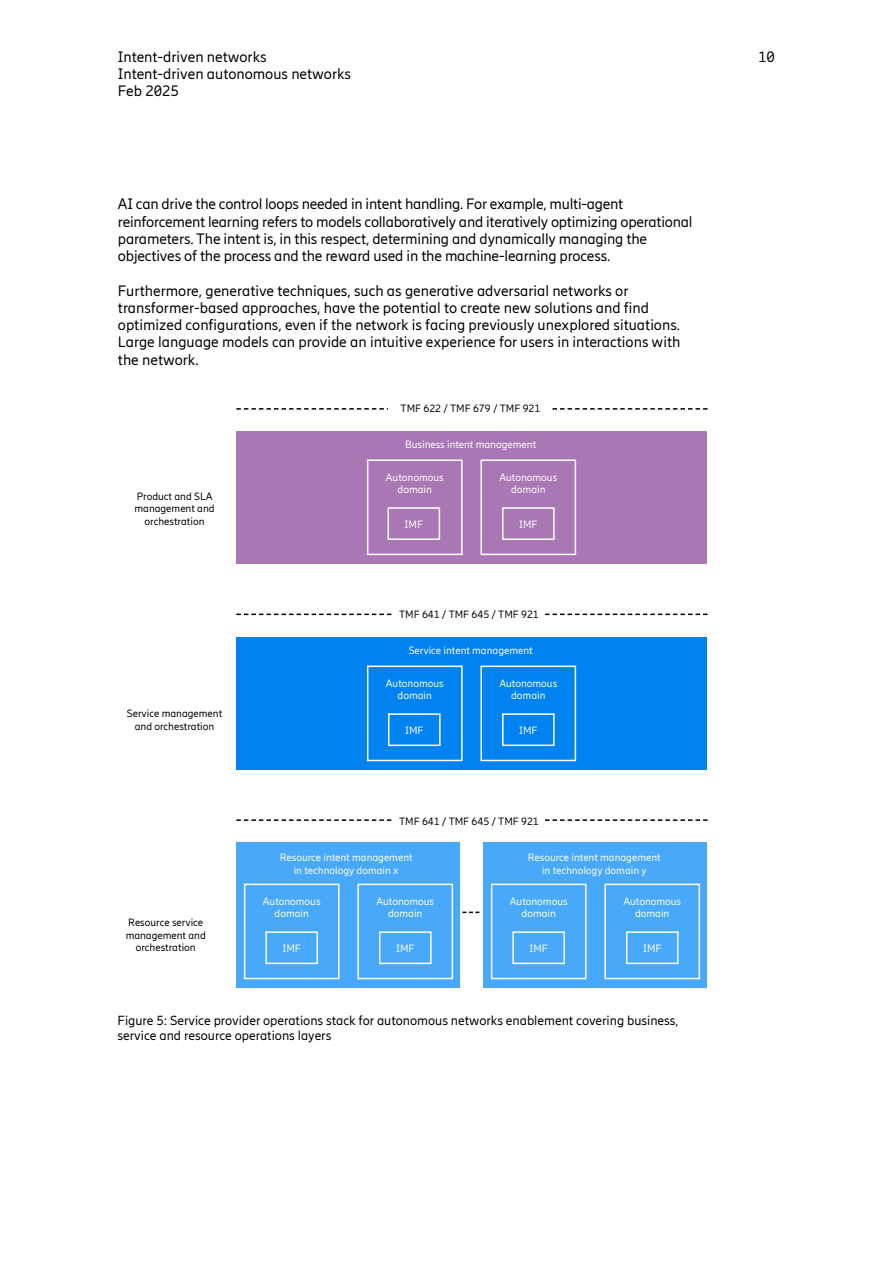
<style>
.page{position:relative;width:893px;height:1263px;background:#fff}
.page>*{position:absolute;margin:0;border:0;box-sizing:border-box;transform-origin:0 0}
.t1{font:15px/17.2px "Ericsson Hilda";letter-spacing:-.005em;color:#000}
.t2{font:13.2px/15.8px "Ericsson Hilda";color:#000}
.t3{font:10.5px/12.6px "Ericsson Hilda";color:#fff;text-align:center}
.t4{font:10.5px/12.6px "Ericsson Hilda";color:#000;text-align:center}
</style>
<div class="page">
<svg style="left:236px;top:819px;width:472px;height:2px"></svg>
<svg style="left:236px;top:614px;width:472px;height:1px"></svg>
<svg style="left:236px;top:408px;width:472px;height:2px"></svg>
<svg style="left:462px;top:911px;width:17px;height:2px"></svg>
<div style="left:236px;top:431px;width:471px;height:133px;background:#a978b4"></div>
<div style="left:236px;top:637px;width:471px;height:133px;background:#0082f0"></div>
<div style="left:236px;top:842px;width:223px;height:146px;background:#48a8fa"></div>
<div style="left:484px;top:842px;width:223px;height:146px;background:#48a8fa"></div>
<div style="left:491px;top:884px;width:95px;height:95px;border:2px solid #fff"></div>
<div style="left:367px;top:665px;width:96px;height:96px;border:2px solid #fff"></div>
<div style="left:367px;top:459px;width:96px;height:96px;border:2px solid #fff"></div>
<div style="left:244px;top:884px;width:96px;height:95px;border:2px solid #fff"></div>
<div style="left:604px;top:884px;width:96px;height:95px;border:2px solid #fff"></div>
<div style="left:480px;top:665px;width:96px;height:96px;border:2px solid #fff"></div>
<div style="left:480px;top:459px;width:96px;height:96px;border:2px solid #fff"></div>
<div style="left:357px;top:884px;width:96px;height:95px;border:2px solid #fff"></div>
<div style="left:512px;top:931px;width:53px;height:33px;border:2px solid #fff"></div>
<div style="left:388px;top:713px;width:53px;height:33px;border:2px solid #fff"></div>
<div style="left:387px;top:507px;width:53px;height:33px;border:2px solid #fff"></div>
<div style="left:265px;top:931px;width:53px;height:33px;border:2px solid #fff"></div>
<div style="left:626px;top:931px;width:53px;height:33px;border:2px solid #fff"></div>
<div style="left:502px;top:713px;width:53px;height:33px;border:2px solid #fff"></div>
<div style="left:502px;top:507px;width:53px;height:33px;border:2px solid #fff"></div>
<div style="left:379px;top:931px;width:53px;height:33px;border:2px solid #fff"></div>
<div style="left:394px;top:598px;width:150px;height:31px;background:#fff"></div>
<div style="left:394px;top:805px;width:150px;height:31px;background:#fff"></div>
<div style="left:389px;top:393px;width:163px;height:31px;background:#fff"></div>
<p class="t1" style="left:118px;top:48px;width:235px">Intent-driven networks<br>Intent-driven autonomous networks<br>Feb 2025</p>
<p class="t1" style="left:758px;top:48px;width:18px">10</p>
<p class="t1" style="left:118px;top:195px;width:576px">AI can drive the control loops needed in intent handling. For example, multi-agent reinforcement learning refers to models collaboratively and iteratively optimizing operational parameters. The intent is, in this respect, determining and dynamically managing the objectives of the process and the reward used in the machine-learning process.</p>
<p class="t1" style="left:118px;top:282px;width:564px">Furthermore, generative techniques, such as generative adversarial networks or transformer-based approaches, have the potential to create new solutions and find optimized configurations, even if the network is facing previously unexplored situations.<br>Large language models can provide an intuitive experience for users in interactions with the network.</p>
<p class="t4" style="left:401px;top:402px;width:141px">TMF 622 / TMF 679 / TMF 921</p>
<p class="t4" style="left:135px;top:490px;width:82px">Product and SLA management and orchestration</p>
<p class="t4" style="left:127px;top:707px;width:97px">Service management and orchestration</p>
<p class="t4" style="left:126px;top:916px;width:82px">Resource service management and orchestration</p>
<p class="t3" style="left:405px;top:438px;width:133px">Business intent management</p>
<p class="t3" style="left:386px;top:471px;width:59px">Autonomous domain</p>
<p class="t3" style="left:405px;top:518px;width:20px">IMF</p>
<p class="t3" style="left:499px;top:471px;width:59px">Autonomous domain</p>
<p class="t3" style="left:519px;top:518px;width:20px">IMF</p>
<p class="t4" style="left:399px;top:608px;width:141px">TMF 641 / TMF 645 / TMF 921</p>
<p class="t3" style="left:409px;top:644px;width:125px">Service intent management</p>
<p class="t3" style="left:386px;top:677px;width:59px">Autonomous domain</p>
<p class="t3" style="left:405px;top:724px;width:20px">IMF</p>
<p class="t3" style="left:499px;top:677px;width:59px">Autonomous domain</p>
<p class="t3" style="left:519px;top:724px;width:20px">IMF</p>
<p class="t4" style="left:399px;top:815px;width:141px">TMF 641 / TMF 645 / TMF 921</p>
<p class="t3" style="left:280px;top:851px;width:134px">Resource intent management in technology domain x</p>
<p class="t3" style="left:528px;top:851px;width:134px">Resource intent management in technology domain y</p>
<p class="t3" style="left:263px;top:895px;width:59px">Autonomous domain</p>
<p class="t3" style="left:510px;top:895px;width:59px">Autonomous domain</p>
<p class="t3" style="left:376px;top:895px;width:59px">Autonomous domain</p>
<p class="t3" style="left:623px;top:895px;width:59px">Autonomous domain</p>
<p class="t3" style="left:282px;top:942px;width:20px">IMF</p>
<p class="t3" style="left:643px;top:942px;width:20px">IMF</p>
<p class="t3" style="left:396px;top:942px;width:20px">IMF</p>
<p class="t3" style="left:529px;top:942px;width:20px">IMF</p>
<p class="t2" style="left:118px;top:1012px;width:562px">Figure 5: Service provider operations stack for autonomous networks enablement covering business, service and resource operations layers</p>
</div>
